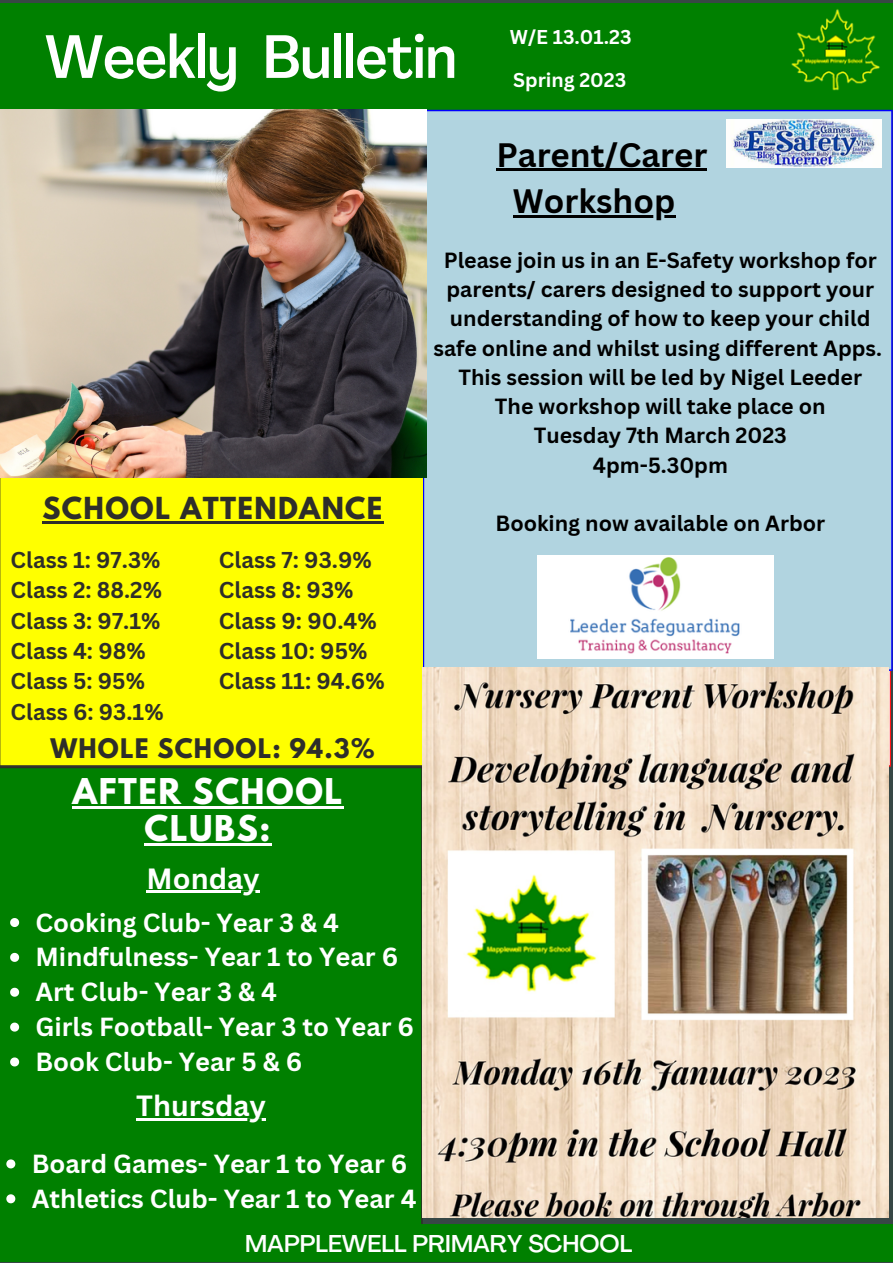
<style>
.page{position:relative;width:893px;height:1264px;background:#fff}
.page>*{position:absolute;margin:0;border:0;box-sizing:border-box;transform-origin:0 0}
.t1{font:500 condensed 60.15px "Agrandir";color:#fff}
.t2{font:700 33px/46px "Canva Sans";color:#000;text-align:center}
.t3{font:700 31.5px/37px "League Spartan";letter-spacing:.05em;color:#fff;text-align:center}
.t4{font:700 28.5px "Canva Sans";color:#fff}
.t5{font:700 26.85px "League Spartan";letter-spacing:.05em;color:#2e2e2a}
.t6{font:700 25.5px/34.8px "Canva Sans";color:#fff}
.t7{font:500 24px "Agrandir";color:#fff}
.t8{font:700 23.85px "League Spartan";letter-spacing:.05em;color:#2e2e2a}
.t9{font:700 22.35px/30.3px "Canva Sans";color:#2e2e2a}
.t10{font:700 22.2px/30.3px "Canva Sans";color:#2e2e2a}
.t11{font:700 21.3px/29.2px "Canva Sans";color:#000;text-align:center}
.t12{font:700 19.5px "Canva Sans";color:#fff}
</style>
<div class="page">
<div style="left:0;top:3px;width:892px;height:107px;background:#008000"></div>
<div style="left:0;top:766px;width:422px;height:458px;background:#008000"></div>
<div style="left:0;top:477px;width:422px;height:289px;background:#ff0"></div>
<div style="left:0;top:1224px;width:892px;height:37px;background:#008000"></div>
<img style="left:791px;top:9px;width:89px;height:82px">
<div style="left:422px;top:110px;width:470px;height:560px;background:#b1d4e0"></div>
<img style="left:422px;top:667px;width:466px;height:550px">
<img style="left:537px;top:555px;width:236px;height:103px">
<img style="left:726px;top:119px;width:155px;height:49px">
<img style="left:0;top:110px;width:426px;height:367px">
<hr style="left:42px;top:521px;width:342px;height:2px;background:#2e2e2a">
<hr style="left:72px;top:806px;width:272px;height:2px;background:#fff">
<hr style="left:144px;top:843px;width:128px;height:2px;background:#fff">
<hr style="left:147px;top:890px;width:113px;height:3px;background:#fff">
<hr style="left:136px;top:1118px;width:130px;height:2px;background:#fff">
<svg style="left:10px;top:918px;width:9px;height:9px"></svg>
<svg style="left:10px;top:952px;width:9px;height:9px"></svg>
<svg style="left:10px;top:987px;width:9px;height:9px"></svg>
<svg style="left:10px;top:1022px;width:9px;height:9px"></svg>
<svg style="left:10px;top:1057px;width:9px;height:9px"></svg>
<svg style="left:6px;top:1159px;width:9px;height:9px"></svg>
<svg style="left:6px;top:1194px;width:9px;height:9px"></svg>
<hr style="left:496px;top:169px;width:211px;height:2px;background:#000">
<hr style="left:513px;top:215px;width:162px;height:2px;background:#000">
<h1 class="t1" style="left:45px;top:33px;width:413px">Weekly Bulletin</h1>
<p class="t12" style="left:510px;top:24px;width:123px">W/E 13.01.23</p>
<p class="t12" style="left:513px;top:67px;width:114px">Spring 2023</p>
<h2 class="t2" style="left:496px;top:131px;width:212px">Parent/Carer<br>Workshop</h2>
<p class="t5" style="left:42px;top:495px;width:341px">SCHOOL ATTENDANCE</p>
<p class="t10" style="left:11px;top:544px;width:154px">Class 1: 97.3%<br>Class 2: 88.2%<br>Class 3: 97.1%<br>Class 4: 98%<br>Class 5: 95%<br>Class 6: 93.1%</p>
<p class="t9" style="left:219px;top:544px;width:167px">Class 7: 93.9%<br>Class 8: 93%<br>Class 9: 90.4%<br>Class 10: 95%<br>Class 11: 94.6%</p>
<p class="t8" style="left:50px;top:736px;width:325px">WHOLE SCHOOL: 94.3%</p>
<h3 class="t3" style="left:72px;top:776px;width:271px">AFTER SCHOOL<br>CLUBS:</h3>
<h3 class="t4" style="left:147px;top:858px;width:115px">Monday</h3>
<p class="t6" style="left:35px;top:904px;width:380px">Cooking Club- Year 3 &amp; 4<br>Mindfulness- Year 1 to Year 6<br>Art Club- Year 3 &amp; 4<br>Girls Football- Year 3 to Year 6<br>Book Club- Year 5 &amp; 6</p>
<h3 class="t4" style="left:136px;top:1085px;width:131px">Thursday</h3>
<p class="t6" style="left:32px;top:1145px;width:386px">Board Games- Year 1 to Year 6<br>Athletics Club- Year 1 to Year 4</p>
<p class="t11" style="left:433px;top:245px;width:450px">Please join us in an E-Safety workshop for parents/ carers designed to support your understanding of how to keep your child safe online and whilst using different Apps.<br>This session will be led by Nigel Leeder<br>The workshop will take place on<br>Tuesday 7th March 2023<br>4pm-5.30pm</p>
<p class="t11" style="left:495px;top:508px;width:331px">Booking now available on Arbor</p>
<p class="t7" style="left:245px;top:1233px;width:388px">MAPPLEWELL PRIMARY SCHOOL</p>
</div>
